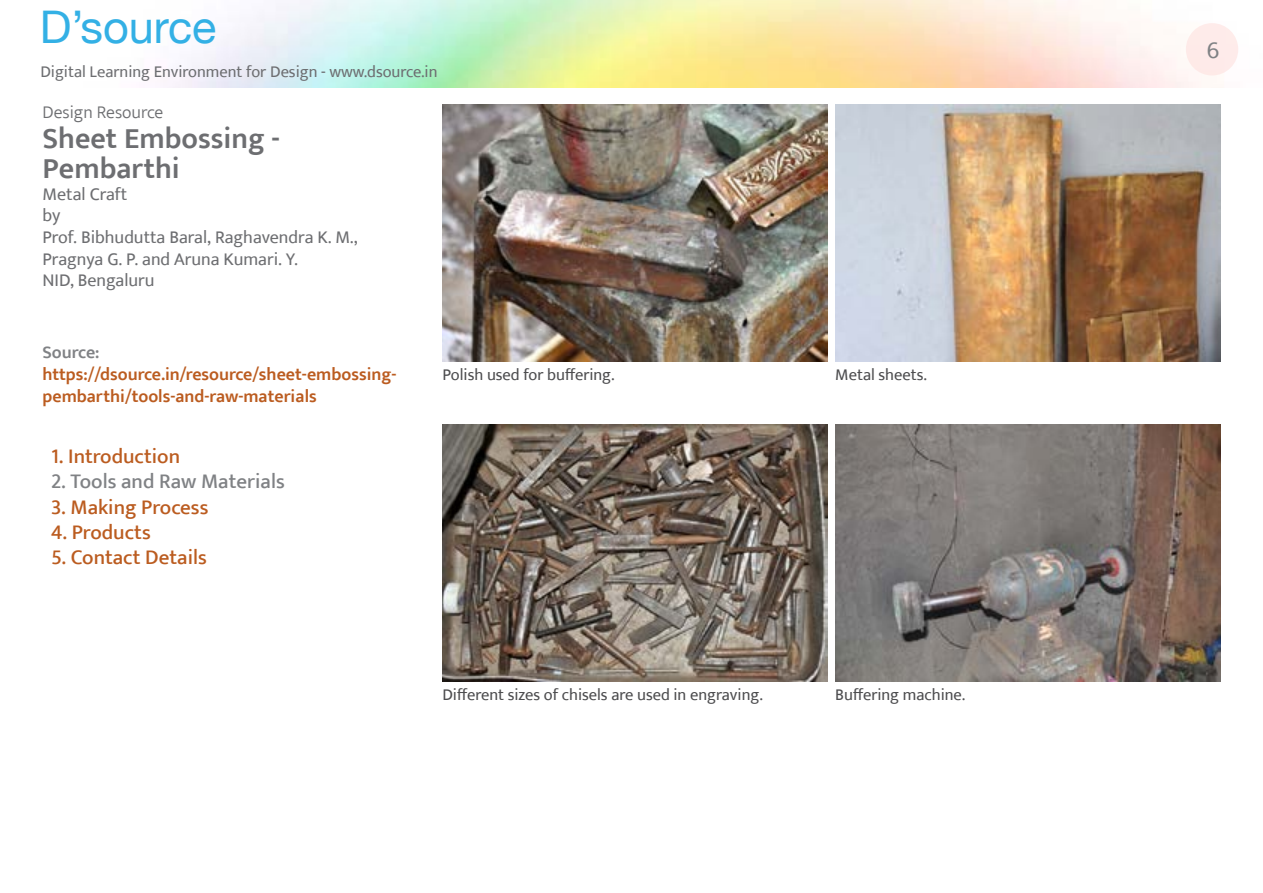
<style>
.page{position:relative;width:1263px;height:893px;background:#fff}
.page>*{position:absolute;margin:0;border:0;box-sizing:border-box;transform-origin:0 0}
.t1{font:45px "Helvetica Neue";color:#33b0e5}
.t2{font:600 30px/30px "Ek Mukta";color:#6d6e71}
.t3{font:24px "Ek Mukta";color:#808285}
.t4{font:500 21px "Ek Mukta";color:#bb5c20}
.t5{font:500 21px "Ek Mukta";color:#808285}
.t6{font:18px/21.6px "Ek Mukta";color:#6d6e71}
.t7{font:600 18px/21.6px "Ek Mukta";color:#bb5c20}
.t8{font:300 18px "Ek Mukta";color:#6d6e71}
.t9{font:600 18px "Ek Mukta";color:#808285}
.t10{font:16.5px "Ek Mukta";color:#4d4d4f}
.t11{font:16.5px "Ek Mukta";color:#6d6e71}
</style>
<div class="page">
<div style="left:1186px;top:23px;width:52px;height:52px;background:#feebea;border-radius:50%"></div>
<img style="left:835px;top:425px;width:385px;height:257px">
<img style="left:835px;top:105px;width:385px;height:257px">
<img style="left:442px;top:425px;width:385px;height:257px">
<img style="left:442px;top:105px;width:385px;height:257px">
<h1 class="t1" style="left:40px;top:0;width:178px">D’source</h1>
<p class="t11" style="left:40px;top:62px;width:399px">Digital Learning Environment for Design - www.dsource.in</p>
<p class="t8" style="left:43px;top:101px;width:122px">Design Resource</p>
<h2 class="t2" style="left:43px;top:123px;width:239px">Sheet Embossing -<br>Pembarthi</h2>
<p class="t6" style="left:43px;top:183px;width:316px">Metal Craft<br>by<br>Prof. Bibhudutta Baral, Raghavendra K. M.,<br>Pragnya G. P. and Aruna Kumari. Y.<br>NID, Bengaluru</p>
<p class="t9" style="left:43px;top:342px;width:59px">Source:</p>
<p class="t7" style="left:43px;top:363px;width:355px">https://dsource.in/resource/sheet-embossing&shy;pembarthi/tools-and-raw-materials</p>
<p class="t4" style="left:51px;top:444px;width:131px">1. Introduction</p>
<p class="t5" style="left:51px;top:469px;width:235px">2. Tools and Raw Materials</p>
<p class="t4" style="left:51px;top:494px;width:159px">3. Making Process</p>
<p class="t4" style="left:51px;top:519px;width:101px">4. Products</p>
<p class="t4" style="left:51px;top:544px;width:157px">5. Contact Details</p>
<p class="t10" style="left:442px;top:365px;width:174px">Polish used for buffering.</p>
<p class="t10" style="left:442px;top:685px;width:322px">Different sizes of chisels are used in engraving.</p>
<p class="t10" style="left:835px;top:365px;width:93px">Metal sheets.</p>
<p class="t10" style="left:835px;top:685px;width:131px">Buffering machine.</p>
<h3 class="t3" style="left:1207px;top:35px;width:14px">6</h3>
</div>
